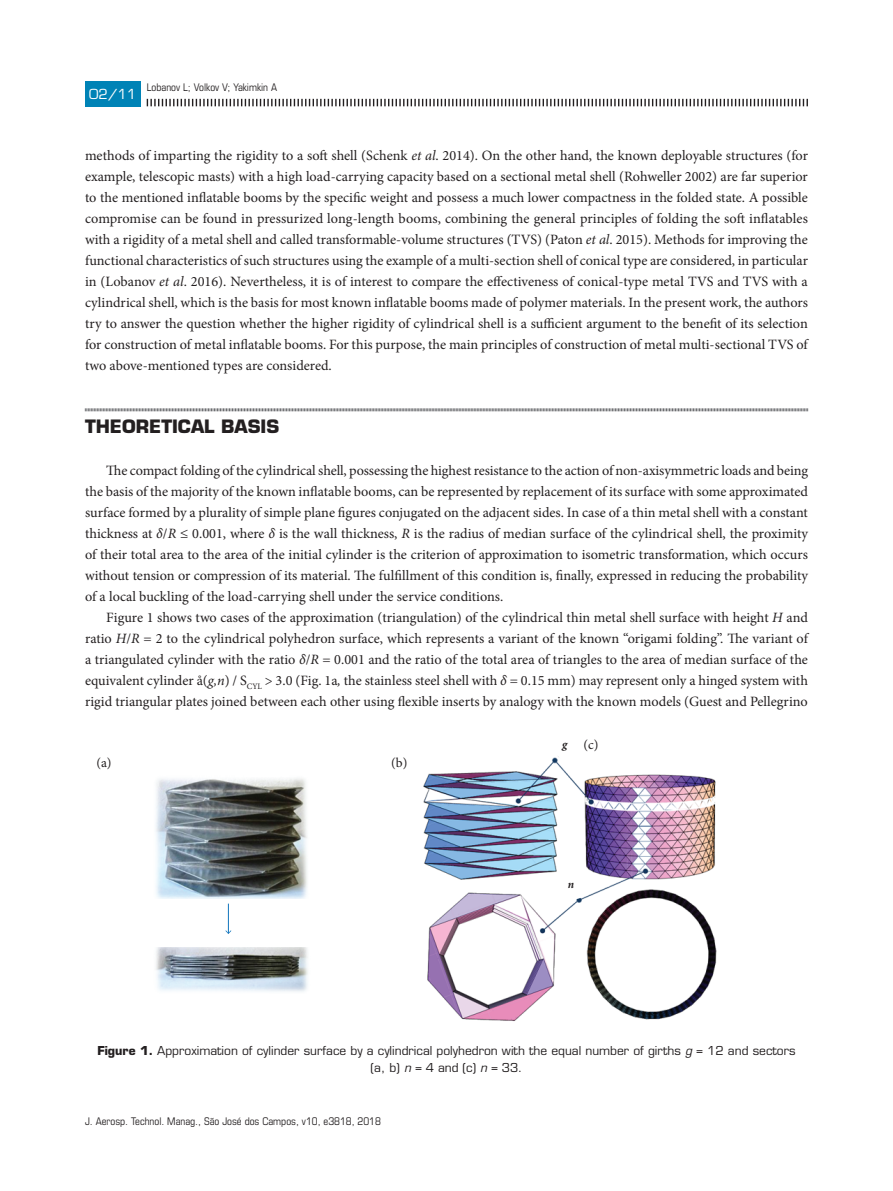
<style>
.page{position:relative;width:893px;height:1191px;background:#fff}
.page>*{position:absolute;margin:0;border:0;box-sizing:border-box;transform-origin:0 0}
.z18_sub__1{font:700 18px "Eurostile LT Std";color:#231f20}
.z13_texto{font:14.25px/21px "Minion Pro";color:#231f20;text-align:justify}
.t1{font:13.5px "Eurostile LT Std";color:#fff}
.t2{font:13.5px "Minion Pro";color:#231f20}
.z22_figuras_tabelas{font:12px/16.5px "Eurostile LT Std";color:#231f20;text-align:center}
.t3{font:italic 700 11.55px "Minion Pro";color:#231f20}
.z12_rodapé{font:condensed 10.5px "Eurostile LT Std";color:#231f20}
.z11_cabeçalho{font:condensed 10.5px "Eurostile LT Std";color:#231f20}
.s1{font-style:italic}
.s2{font-weight:700}
</style>
<div class="page">
<svg style="left:147px;top:99px;width:661px;height:7px"></svg>
<div style="left:85px;top:81px;width:55px;height:25px;background:#0083b6"></div>
<svg style="left:85px;top:408px;width:723px;height:4px;background:#b4b5b6"></svg>
<img style="left:156px;top:778px;width:152px;height:214px">
<img style="left:423px;top:757px;width:294px;height:264px">
<svg style="left:555px;top:756px;width:36px;height:7px"></svg>
<div style="left:555px;top:869px;width:36px;height:30px;background:#fff;border-radius:50%"></div>
<div style="left:151px;top:899px;width:163px;height:47px;background:#fff"></div>
<hr style="left:228px;top:903px;width:1px;height:30px;background:#1074bc">
<svg style="left:225px;top:930px;width:6px;height:4px"></svg>
<p class="t1" style="left:89px;top:86px;width:49px">02 11</p>
<p class="t1" style="left:96px;top:86px;width:36px">xx/xx</p>
<p class="z11_cabeçalho" style="left:147px;top:81px;width:132px">Lobanov L; Volkov V; Yakimkin A</p>
<p class="z13_texto" style="left:85px;top:144px;width:724px">methods of imparting the rigidity to a soft shell (Schenk <span class="s1">et al</span>. 2014). On the other hand, the known deployable structures (for example, telescopic masts) with a high load-carrying capacity based on a sectional metal shell (Rohweller 2002) are far superior to the mentioned inflatable booms by the specific weight and possess a much lower compactness in the folded state. A possible compromise can be found in pressurized long-length booms, combining the general principles of folding the soft inflatables with a rigidity of a metal shell and called transformable-volume structures (TVS) (Paton <span class="s1">et al</span>. 2015). Methods for improving the functional characteristics of such structures using the example of a multi-section shell of conical type are considered, in particular in (Lobanov <span class="s1">et al</span>. 2016). Nevertheless, it is of interest to compare the effectiveness of conical-type metal TVS and TVS with a cylindrical shell, which is the basis for most known inflatable booms made of polymer materials. In the present work, the authors try to answer the question whether the higher rigidity of cylindrical shell is a sufficient argument to the benefit of its selection for construction of metal inflatable booms. For this purpose, the main principles of construction of metal multi-sectional TVS of two above-mentioned types are considered.</p>
<p class="z18_sub__1" style="left:85px;top:415px;width:196px">THEORETICAL BASIS</p>
<p class="z13_texto" style="left:85px;top:459px;width:724px;text-indent:21px">The compact folding of the cylindrical shell, possessing the highest resistance to the action of non-axisymmetric loads and being the basis of the majority of the known inflatable booms, can be represented by replacement of its surface with some approximated surface formed by a plurality of simple plane figures conjugated on the adjacent sides. In case of a thin metal shell with a constant thickness at <span class="s1">δ</span>/<span class="s1">R</span> ≤ 0.001, where <span class="s1">δ</span> is the wall thickness, <span class="s1">R</span> is the radius of median surface of the cylindrical shell, the proximity of their total area to the area of the initial cylinder is the criterion of approximation to isometric transformation, which occurs without tension or compression of its material. The fulfillment of this condition is, finally, expressed in reducing the probability of a local buckling of the load-carrying shell under the service conditions.</p>
<p class="z13_texto" style="left:85px;top:606px;width:724px;text-indent:21px">Figure 1 shows two cases of the approximation (triangulation) of the cylindrical thin metal shell surface with height <span class="s1">H</span> and ratio <span class="s1">H</span>/<span class="s1">R</span> = 2 to the cylindrical polyhedron surface, which represents a variant of the known “origami folding”. The variant of a triangulated cylinder with the ratio <span class="s1">δ</span>/<span class="s1">R</span> = 0.001 and the ratio of the total area of triangles to the area of median surface of the equivalent cylinder å(<span class="s1">g,n</span>) / S<sub>CYL</sub> &gt; 3.0 (Fig. 1a<span class="s1">,</span> the stainless steel shell with <span class="s1">δ</span> = 0.15 mm) may represent only a hinged system with rigid triangular plates joined between each other using flexible inserts by analogy with the known models (Guest and Pellegrino</p>
<p class="t2" style="left:96px;top:753px;width:17px">(a)</p>
<p class="t2" style="left:391px;top:753px;width:18px">(b)</p>
<p class="t3" style="left:562px;top:736px;width:7px">g</p>
<p class="t2" style="left:583px;top:736px;width:17px">(c)</p>
<p class="t3" style="left:568px;top:875px;width:8px">n</p>
<p class="z22_figuras_tabelas" style="left:97px;top:1042px;width:700px"><span class="s2">Figure 1.</span> Approximation of cylinder surface by a cylindrical polyhedron with the equal number of girths <span class="s1">g</span> = 12 and sectors (a, b) <span class="s1">n</span> = 4 and (c) <span class="s1">n</span> = 33.</p>
<p class="z12_rodapé" style="left:85px;top:1114px;width:297px">J. Aerosp. Technol. Manag., São José dos Campos, v10, e3818, 2018</p>
</div>
